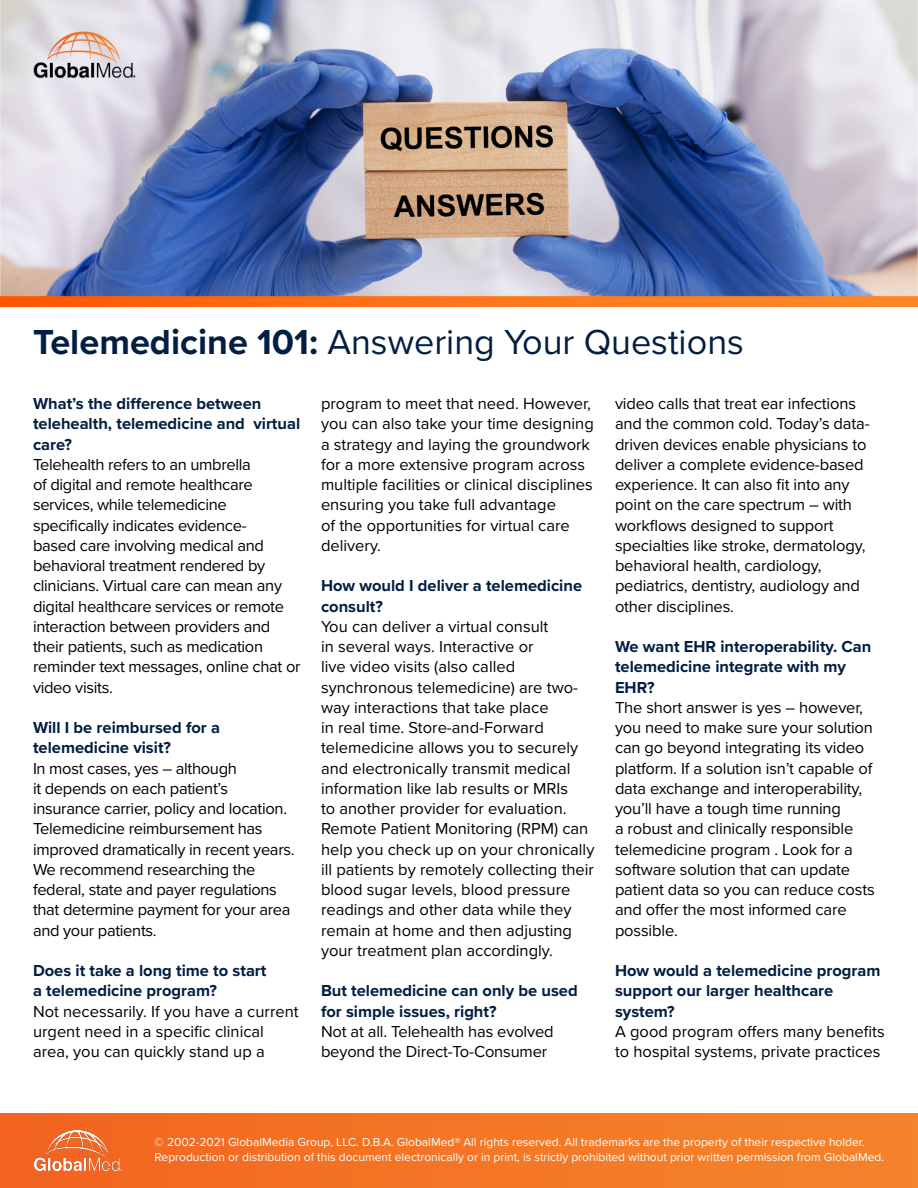
<style>
.page{position:relative;width:918px;height:1188px;background:#fff}
.page>*{position:absolute;margin:0;border:0;box-sizing:border-box;transform-origin:0 0}
.t1{font:36px "Proxima Nova";color:#021e41}
.t2{font:16.5px/20.2px "Proxima Nova";letter-spacing:-.01em;color:#000}
.t3{font:700 16.5px/20.2px "Proxima Nova";color:#021e41}
.t4{font:12px/15px "Proxima Nova";color:#fff}
.s1{font-weight:700}
</style>
<div class="page">
<img style="left:0;top:0;width:918px;height:306px">
<div style="left:0;top:1114px;width:918px;height:74px;background:linear-gradient(to right,#f36521,#f5842a)"></div>
<img style="left:34px;top:1131px;width:88px;height:39px">
<p class="t1" style="left:33px;top:315px;width:712px"><span class="s1">Telemedicine 101:</span> Answering Your Questions</p>
<p class="t3" style="left:33px;top:393px;width:269px">What’s the difference between telehealth, telemedicine and virtual care?</p>
<p class="t2" style="left:33px;top:453px;width:269px">Telehealth refers to an umbrella<br>of digital and remote healthcare services, while telemedicine specifically indicates evidence-<br>based care involving medical and behavioral treatment rendered by clinicians. Virtual care can mean any digital healthcare services or remote interaction between providers and their patients, such as medication reminder text messages, online chat or video visits.</p>
<p class="t3" style="left:33px;top:717px;width:188px">Will I be reimbursed for a telemedicine visit?</p>
<p class="t2" style="left:33px;top:757px;width:263px">In most cases, yes – although<br>it depends on each patient’s insurance carrier, policy and location.<br>Telemedicine reimbursement has improved dramatically in recent years.<br>We recommend researching the federal, state and payer regulations that determine payment for your area and your patients.</p>
<p class="t3" style="left:33px;top:960px;width:235px">Does it take a long time to start a telemedicine program?</p>
<p class="t2" style="left:33px;top:1000px;width:267px">Not necessarily. If you have a current urgent need in a specific clinical area, you can quickly stand up a</p>
<p class="t2" style="left:321px;top:393px;width:274px">program to meet that need. However, you can also take your time designing a strategy and laying the groundwork for a more extensive program across multiple facilities or clinical disciplines ensuring you take full advantage<br>of the opportunities for virtual care delivery.</p>
<p class="t3" style="left:321px;top:575px;width:263px">How would I deliver a telemedicine consult?</p>
<p class="t2" style="left:321px;top:615px;width:275px">You can deliver a virtual consult<br>in several ways. Interactive or<br>live video visits (also called synchronous telemedicine) are two&shy;way interactions that take place<br>in real time. Store-and-Forward telemedicine allows you to securely and electronically transmit medical information like lab results or MRIs<br>to another provider for evaluation.<br>Remote Patient Monitoring (RPM) can help you check up on your chronically ill patients by remotely collecting their blood sugar levels, blood pressure readings and other data while they remain at home and then adjusting your treatment plan accordingly.</p>
<p class="t3" style="left:321px;top:980px;width:258px">But telemedicine can only be used for simple issues, right?</p>
<p class="t2" style="left:321px;top:1020px;width:234px">Not at all. Telehealth has evolved beyond the Direct-To-Consumer</p>
<p class="t2" style="left:615px;top:393px;width:256px">video calls that treat ear infections and the common cold. Today’s data&shy;driven devices enable physicians to deliver a complete evidence-based experience. It can also fit into any point on the care spectrum – with workflows designed to support specialties like stroke, dermatology, behavioral health, cardiology, pediatrics, dentistry, audiology and other disciplines.</p>
<p class="t3" style="left:615px;top:636px;width:258px">We want EHR interoperability. Can telemedicine integrate with my<br>EHR?</p>
<p class="t2" style="left:615px;top:696px;width:261px">The short answer is yes – however, you need to make sure your solution can go beyond integrating its video platform. If a solution isn’t capable of data exchange and interoperability, you’ll have a tough time running<br>a robust and clinically responsible telemedicine program . Look for a software solution that can update patient data so you can reduce costs and offer the most informed care possible.</p>
<p class="t3" style="left:615px;top:960px;width:267px">How would a telemedicine program support our larger healthcare system?</p>
<p class="t2" style="left:615px;top:1020px;width:271px">A good program offers many benefits to hospital systems, private practices</p>
<p class="t4" style="left:155px;top:1134px;width:731px">© 2002-2021 GlobalMedia Group, LLC. D.B.A. GlobalMed® All rights reserved. All trademarks are the property of their respective holder.<br>Reproduction or distribution of this document electronically or in print, is strictly prohibited without prior written permission from GlobalMed.</p>
</div>
